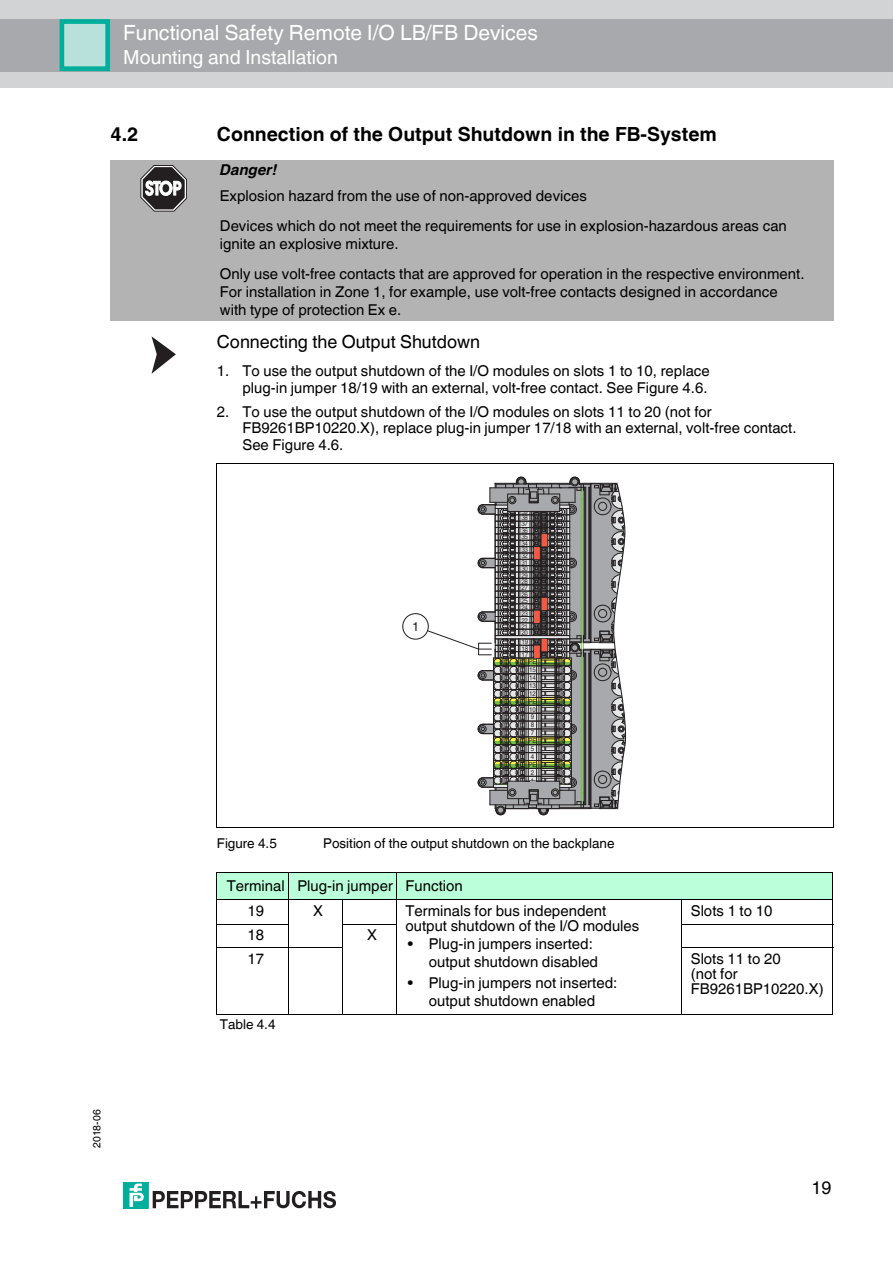
<style>
.page{position:relative;width:893px;height:1263px;background:#fff}
.page>*{position:absolute;margin:0;border:0;box-sizing:border-box;transform-origin:0 0}
.t1{font:21px "Helvetica World";color:#fff}
.t2{font:700 19.5px "Helvetica World";color:#000}
.t3{font:19.5px "Helvetica World";color:#fff}
.t4{font:18px "Helvetica World";color:#000}
.t5{font:15px/16.5px "Helvetica World";color:#000}
.t6{font:italic 700 15px "Helvetica World";color:#000}
.t7{font:13.5px "Helvetica World";color:#000}
.t8{font:12.6px "Helvetica World";color:#231f20}
.t9{font:10.5px "Helvetica World";letter-spacing:.005em;color:#000}
.t10{font:6.9px/6.4px "Helvetica World";letter-spacing:-.05em;color:#231f20;text-align:justify;scale:.9 1}
</style>
<div class="page">
<div style="left:0;top:0;width:892px;height:87px;background:#d1d3d4"></div>
<div style="left:0;top:19px;width:892px;height:52px;background:#a7a9ac"></div>
<div style="left:60px;top:20px;width:48px;height:50px;background:#b8e1dc"></div>
<div style="left:60px;top:19px;width:50px;height:52px;border:5px solid #00ae9c"></div>
<div style="left:123px;top:1182px;width:25px;height:26px;background:#00ae9c"></div>
<svg style="left:129px;top:1184px;width:15px;height:23px"></svg>
<svg style="left:153px;top:1191px;width:183px;height:18px"></svg>
<div style="left:111px;top:161px;width:722px;height:160px;background:#b3b3b3"></div>
<svg style="left:140px;top:165px;width:47px;height:46px"></svg>
<svg style="left:151px;top:336px;width:25px;height:38px"></svg>
<div style="left:217px;top:873px;width:71px;height:27px;background:#baffd9"></div>
<div style="left:288px;top:873px;width:108px;height:27px;background:#baffd9"></div>
<div style="left:396px;top:873px;width:436px;height:27px;background:#baffd9"></div>
<hr style="left:216px;top:464px;width:1px;height:364px;background:#000">
<hr style="left:833px;top:464px;width:1px;height:364px;background:#000">
<hr style="left:216px;top:464px;width:617px;height:1px;background:#000">
<hr style="left:216px;top:828px;width:617px;height:1px;background:#000">
<hr style="left:216px;top:873px;width:1px;height:141px;background:#000">
<hr style="left:288px;top:873px;width:1px;height:141px;background:#000">
<hr style="left:342px;top:900px;width:1px;height:114px;background:#000">
<hr style="left:395px;top:873px;width:1px;height:141px;background:#000">
<hr style="left:681px;top:900px;width:1px;height:114px;background:#000">
<hr style="left:832px;top:873px;width:1px;height:141px;background:#000">
<hr style="left:216px;top:873px;width:617px;height:1px;background:#000">
<hr style="left:216px;top:900px;width:617px;height:1px;background:#000">
<hr style="left:216px;top:924px;width:72px;height:1px;background:#000">
<hr style="left:342px;top:924px;width:54px;height:1px;background:#000">
<hr style="left:681px;top:924px;width:152px;height:1px;background:#000">
<hr style="left:216px;top:948px;width:126px;height:1px;background:#000">
<hr style="left:681px;top:948px;width:152px;height:1px;background:#000">
<hr style="left:216px;top:1014px;width:617px;height:1px;background:#000">
<div style="left:402px;top:613px;width:27px;height:27px;border:1px solid #231f20;border-radius:50%"></div>
<svg style="left:414px;top:477px;width:213px;height:338px"></svg>
<h1 class="t1" style="left:123px;top:15px;width:416px">Functional Safety Remote I/O LB/FB Devices</h1>
<h2 class="t3" style="left:123px;top:41px;width:216px">Mounting and Installation</h2>
<h2 class="t2" style="left:111px;top:118px;width:29px">4.2</h2>
<h2 class="t2" style="left:217px;top:118px;width:501px">Connection of the Output Shutdown in the FB-System</h2>
<p class="t6" style="left:220px;top:158px;width:59px">Danger!</p>
<p class="t5" style="left:220px;top:179px;width:568px;line-height:30px">Explosion hazard from the use of non-approved devices<br>Devices which do not meet the requirements for use in explosion-hazardous areas can</p>
<p class="t5" style="left:220px;top:227px;width:586px;line-height:30px">ignite an explosive mixture.<br>Only use volt-free contacts that are approved for operation in the respective environment.</p>
<p class="t5" style="left:220px;top:281px;width:559px;line-height:18px">For installation in Zone 1, for example, use volt-free contacts designed in accordance with type of protection Ex e.</p>
<p class="t4" style="left:217px;top:327px;width:265px">Connecting the Output Shutdown</p>
<p class="t5" style="left:217px;top:361px;width:494px;text-align:right">1. To use the output shutdown of the I/O modules on slots 1 to 10, replace plug-in jumper 18/19 with an external, volt-free contact. See Figure 4.6.</p>
<p class="t5" style="left:242px;top:402px;width:555px;text-indent:-25px">2. To use the output shutdown of the I/O modules on slots 11 to 20 (not for<br>FB9261BP10220.X), replace plug-in jumper 17/18 with an external, volt-free contact.<br>See Figure 4.6.</p>
<p class="t8" style="left:412px;top:622px;width:9px">1</p>
<p class="t10" style="left:521px;top:509px;width:9px">39<br>38<br>37<br>36<br>35<br>34<br>33<br>32<br>31<br>30<br>29<br>28<br>27<br>26<br>25<br>24<br>23<br>22<br>21<br>20</p>
<p class="t10" style="left:521px;top:639px;width:9px">19<br>18<br>17</p>
<p class="t10" style="left:528px;top:658px;width:10px;line-height:7.9px;text-align:center">PE<br>15<br>14<br>13<br>12<br>PE<br>10<br>9<br>8<br>7<br>PE<br>5<br>4<br>PE<br>2<br>1</p>
<p class="t7" style="left:217px;top:832px;width:61px">Figure 4.5</p>
<p class="t7" style="left:323px;top:832px;width:293px">Position of the output shutdown on the backplane</p>
<p class="t5" style="left:247px;top:871px;width:217px;line-height:25.5px;text-indent:-21px">Terminal Plug-in jumper Function<br>19</p>
<p class="t5" style="left:690px;top:901px;width:83px">Slots 1 to 10</p>
<p class="t5" style="left:313px;top:901px;width:11px">X</p>
<p class="t5" style="left:405px;top:902px;width:235px;line-height:15px">Terminals for bus independent output shutdown of the I/O modules</p>
<p class="t5" style="left:429px;top:933px;width:171px;line-height:18px;text-indent:-21px">• Plug-in jumpers inserted: output shutdown disabled</p>
<p class="t5" style="left:407px;top:972px;width:211px;line-height:18px;text-align:center">• Plug-in jumpers not inserted: output shutdown enabled</p>
<p class="t5" style="left:247px;top:925px;width:18px">18</p>
<p class="t5" style="left:367px;top:925px;width:11px">X</p>
<p class="t5" style="left:247px;top:949px;width:18px">17</p>
<p class="t5" style="left:690px;top:950px;width:134px;line-height:15px">Slots 11 to 20<br>(not for<br>FB9261BP10220.X)</p>
<p class="t7" style="left:220px;top:1013px;width:57px">Table 4.4</p>
<p class="t9" style="left:88px;top:1148px;width:40px;rotate:-90deg">2018-06</p>
<p class="t4" style="left:811px;top:1173px;width:21px">19</p>
</div>
